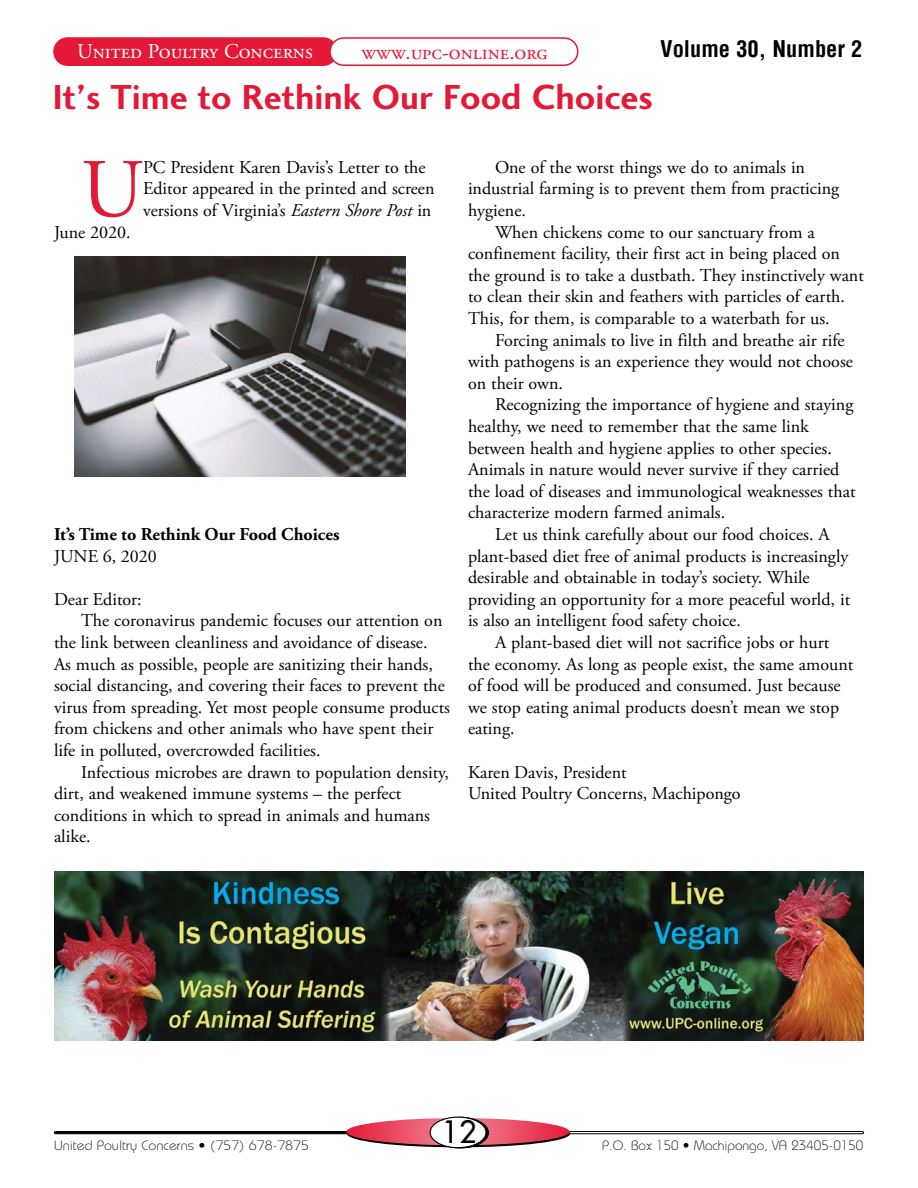
<style>
.page{position:relative;width:918px;height:1188px;background:#fff}
.page>*{position:absolute;margin:0;border:0;box-sizing:border-box;transform-origin:0 0}
.t1{font:83.1px "Adobe Garamond Pro";color:#e31937}
.t2{font:36px "Charlotte Sans Bold Plain";color:#e31937}
.t3{font:30px "Futura";color:#000}
.t4{font:700 condensed 22.5px "Helvetica";color:#000}
.t5{font:21px "Adobe Garamond Pro";color:#fff}
.t6{font:21px "Adobe Garamond Pro";color:#e31937}
.t7{font:18px/21.6px "Adobe Garamond Pro";color:#000}
.t8{font:700 18px "Adobe Garamond Pro";color:#000}
.t9{font:300 13.5px "Bauhaus";color:#000;scale:1.05 1}
.t10{font:300 13.5px "Bauhaus";color:#000}
.s1{font-style:italic}
</style>
<div class="page">
<div style="left:54px;top:1131px;width:414px;height:3px;border:1px solid #000"></div>
<div style="left:450px;top:1131px;width:414px;height:3px;border:1px solid #000"></div>
<svg style="left:347px;top:1120px;width:223px;height:27px"></svg>
<svg style="left:346px;top:1118px;width:224px;height:27px;background:#e64e64"></svg>
<div style="left:433px;top:1117px;width:55px;height:31px;background:#000;border-radius:50%"></div>
<div style="left:432px;top:1117px;width:57px;height:32px;border:1px solid #000;border-radius:50%"></div>
<div style="left:430px;top:1117px;width:56px;height:31px;background:#fff;border-radius:50%"></div>
<div style="left:430px;top:1117px;width:57px;height:31px;border:1px solid #000;border-radius:50%"></div>
<div style="left:53px;top:37px;width:285px;height:29px;background:#e31937;border-radius:14px"></div>
<div style="left:330px;top:38px;width:248px;height:27px;background:#fff;border-radius:14px"></div>
<div style="left:329px;top:37px;width:249px;height:29px;border:2px solid #e31937;border-radius:14px"></div>
<img style="left:54px;top:871px;width:810px;height:169px">
<img style="left:75px;top:257px;width:330px;height:220px">
<p class="t5" style="left:77px;top:39px;width:237px">United Poultry Concerns</p>
<p class="t6" style="left:361px;top:40px;width:188px">www.upc-online.org</p>
<p class="t4" style="left:660px;top:34px;width:204px">Volume 30, Number 2</p>
<h2 class="t2" style="left:53px;top:77px;width:602px">It’s Time to Rethink Our Food Choices</h2>
<h1 class="t1" style="left:81px;top:140px;width:64px">U</h1>
<p class="t7" style="left:143px;top:157px;width:293px">PC President Karen Davis’s Letter to the<br>Editor appeared in the printed and screen versions of Virginia’s <span class="s1">Eastern Shore Post</span> in</p>
<p class="t7" style="left:54px;top:222px;width:78px">June 2020.</p>
<p class="t8" style="left:54px;top:524px;width:287px">It’s Time to Rethink Our Food Choices</p>
<p class="t7" style="left:54px;top:546px;width:104px">JUNE 6, 2020</p>
<p class="t7" style="left:54px;top:589px;width:89px">Dear Editor:</p>
<p class="t7" style="left:81px;top:611px;width:363px">The coronavirus pandemic focuses our attention on</p>
<p class="t7" style="left:54px;top:632px;width:375px">the link between cleanliness and avoidance of disease.</p>
<p class="t7" style="left:54px;top:654px;width:380px">As much as possible, people are sanitizing their hands,</p>
<p class="t7" style="left:54px;top:675px;width:392px">social distancing, and covering their faces to prevent the</p>
<p class="t7" style="left:54px;top:697px;width:398px">virus from spreading. Yet most people consume products</p>
<p class="t7" style="left:54px;top:719px;width:381px">from chickens and other animals who have spent their</p>
<p class="t7" style="left:54px;top:740px;width:268px">life in polluted, overcrowded facilities.</p>
<p class="t7" style="left:81px;top:762px;width:370px">Infectious microbes are drawn to population density,</p>
<p class="t7" style="left:54px;top:783px;width:349px">dirt, and weakened immune systems – the perfect</p>
<p class="t7" style="left:54px;top:805px;width:378px">conditions in which to spread in animals and humans</p>
<p class="t7" style="left:54px;top:827px;width:38px">alike.</p>
<p class="t7" style="left:468px;top:157px;width:373px;text-indent:27px">One of the worst things we do to animals in industrial farming is to prevent them from practicing hygiene.</p>
<p class="t7" style="left:468px;top:222px;width:397px;text-indent:27px">When chickens come to our sanctuary from a confinement facility, their first act in being placed on the ground is to take a dustbath. They instinctively want to clean their skin and feathers with particles of earth.<br>This, for them, is comparable to a waterbath for us.</p>
<p class="t7" style="left:468px;top:330px;width:386px;text-indent:27px">Forcing animals to live in filth and breathe air rife with pathogens is an experience they would not choose on their own.</p>
<p class="t7" style="left:468px;top:395px;width:389px;text-indent:27px">Recognizing the importance of hygiene and staying healthy, we need to remember that the same link between health and hygiene applies to other species.<br>Animals in nature would never survive if they carried the load of diseases and immunological weaknesses that characterize modern farmed animals.</p>
<p class="t7" style="left:468px;top:524px;width:384px;text-indent:27px">Let us think carefully about our food choices. A plant-based diet free of animal products is increasingly desirable and obtainable in today’s society. While providing an opportunity for a more peaceful world, it is also an intelligent food safety choice.</p>
<p class="t7" style="left:468px;top:632px;width:387px;text-indent:27px">A plant-based diet will not sacrifice jobs or hurt the economy. As long as people exist, the same amount of food will be produced and consumed. Just because we stop eating animal products doesn’t mean we stop eating.</p>
<p class="t7" style="left:468px;top:762px;width:274px">Karen Davis, President<br>United Poultry Concerns, Machipongo</p>
<p class="t9" style="left:54px;top:1137px;width:244px">United Poultry Concerns • (757) 678-7875</p>
<h3 class="t3" style="left:442px;top:1112px;width:36px">12</h3>
<p class="t10" style="left:602px;top:1137px;width:263px">P.O. Box 150 • Machipongo, VA 23405-0150</p>
</div>
